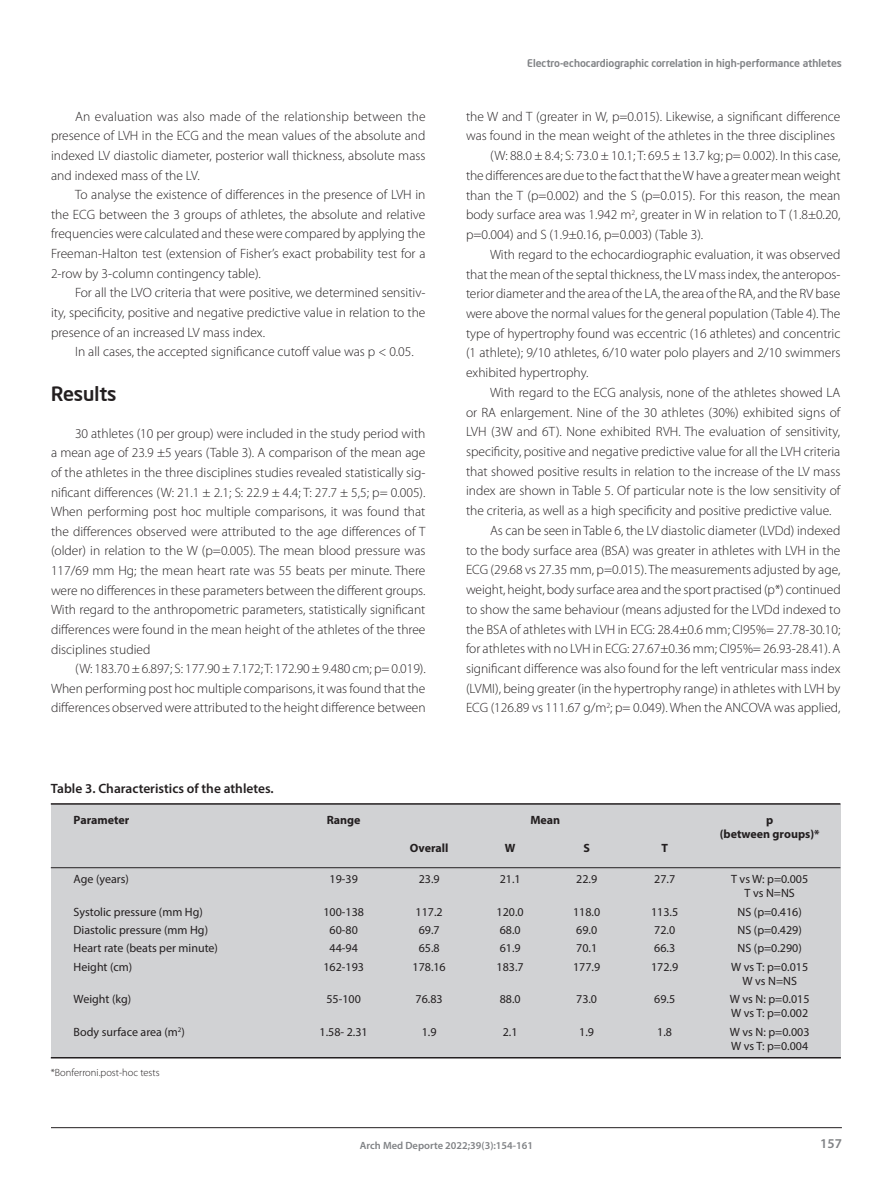
<style>
.page{position:relative;width:893px;height:1191px;background:#fff}
.page>*{position:absolute;margin:0;border:0;box-sizing:border-box;transform-origin:0 0}
.Subtítulo_1{font:500 19.5px "Neo Sans Intel";color:#231f20}
.C__de_texto{font:300 13.5px/19.6px "Myriad Pro";color:#231f20;text-align:justify}
.Titol_Taula{font:600 13.5px "Myriad Pro";color:#231f20}
.t1{font:600 13.5px "Myriad Pro";color:#808285}
.Taula_OK{font:12px/14.1px "Myriad Pro";color:#231f20;text-align:center}
.Taula_OK-2{font:700 12px/14.1px "Myriad Pro";color:#231f20;text-align:center}
.t2{font:500 10.5px "Neo Sans Intel";color:#808285}
.t3{font:600 10.5px "Myriad Pro";color:#808285}
.Peu_Taula{font:300 10.5px "Myriad Pro";color:#231f20}
</style>
<div class="page">
<hr style="left:51px;top:1127px;width:791px;height:1px;background:#231f20">
<div style="left:51px;top:803px;width:789px;height:254px;background:#d1d2d4"></div>
<hr style="left:51px;top:803px;width:789px;height:1px;background:#231f20">
<hr style="left:51px;top:867px;width:789px;height:1px;background:#231f20">
<hr style="left:51px;top:1057px;width:790px;height:1px;background:#231f20">
<p class="C__de_texto" style="left:51px;top:106px;width:376px;text-indent:24px">An evaluation was also made of the relationship between the presence of LVH in the ECG and the mean values of the absolute and indexed LV diastolic diameter, posterior wall thickness, absolute mass and indexed mass of the LV.</p>
<p class="C__de_texto" style="left:51px;top:185px;width:376px;text-indent:24px">To analyse the existence of differences in the presence of LVH in the ECG between the 3 groups of athletes, the absolute and relative frequencies were calculated and these were compared by applying the Freeman-Halton test (extension of Fisher’s exact probability test for a 2-row by 3-column contingency table).</p>
<p class="C__de_texto" style="left:51px;top:283px;width:376px;text-indent:24px">For all the LVO criteria that were positive, we determined sensitiv&shy;ity, specificity, positive and negative predictive value in relation to the presence of an increased LV mass index.</p>
<p class="C__de_texto" style="left:75px;top:342px;width:340px">In all cases, the accepted significance cutoff value was p &lt; 0.05.</p>
<p class="Subtítulo_1" style="left:51px;top:381px;width:67px">Results</p>
<p class="C__de_texto" style="left:51px;top:423px;width:376px;text-indent:24px">30 athletes (10 per group) were included in the study period with a mean age of 23.9 ±5 years (Table 3). A comparison of the mean age of the athletes in the three disciplines studies revealed statistically sig&shy;nificant differences (W: 21.1 ± 2.1; S: 22.9 ± 4.4; T: 27.7 ± 5,5; p= 0.005).<br>When performing post hoc multiple comparisons, it was found that the differences observed were attributed to the age differences of T (older) in relation to the W (p=0.005). The mean blood pressure was 117/69 mm Hg; the mean heart rate was 55 beats per minute. There were no differences in these parameters between the different groups.<br>With regard to the anthropometric parameters, statistically significant differences were found in the mean height of the athletes of the three disciplines studied</p>
<p class="C__de_texto" style="left:51px;top:659px;width:376px;text-indent:24px">(W: 183.70 ± 6.897; S: 177.90 ± 7.172; T: 172.90 ± 9.480 cm; p= 0.019).<br>When performing post hoc multiple comparisons, it was found that the differences observed were attributed to the height difference between</p>
<p class="t2" style="left:527px;top:56px;width:316px">Electro-echocardiographic correlation in high-performance athletes</p>
<p class="C__de_texto" style="left:466px;top:106px;width:376px">the W and T (greater in W, p=0.015). Likewise, a significant difference was found in the mean weight of the athletes in the three disciplines</p>
<p class="C__de_texto" style="left:466px;top:146px;width:376px;text-indent:24px">(W: 88.0 ± 8.4; S: 73.0 ± 10.1; T: 69.5 ± 13.7 kg; p= 0.002). In this case, the differences are due to the fact that the W have a greater mean weight than the T (p=0.002) and the S (p=0.015). For this reason, the mean body surface area was 1.942 m<sup>2</sup>, greater in W in relation to T (1.8±0.20, p=0.004) and S (1.9±0.16, p=0.003) (Table 3).</p>
<p class="C__de_texto" style="left:466px;top:244px;width:376px;text-indent:24px">With regard to the echocardiographic evaluation, it was observed that the mean of the septal thickness, the LV mass index, the anteropos&shy;terior diameter and the area of the LA, the area of the RA, and the RV base were above the normal values for the general population (Table 4). The type of hypertrophy found was eccentric (16 athletes) and concentric (1 athlete); 9/10 athletes, 6/10 water polo players and 2/10 swimmers exhibited hypertrophy.</p>
<p class="C__de_texto" style="left:466px;top:382px;width:376px;text-indent:24px">With regard to the ECG analysis, none of the athletes showed LA or RA enlargement. Nine of the 30 athletes (30%) exhibited signs of LVH (3W and 6T). None exhibited RVH. The evaluation of sensitivity, specificity, positive and negative predictive value for all the LVH criteria that showed positive results in relation to the increase of the LV mass index are shown in Table 5. Of particular note is the low sensitivity of the criteria, as well as a high specificity and positive predictive value.</p>
<p class="C__de_texto" style="left:466px;top:520px;width:376px;text-indent:24px">As can be seen in Table 6, the LV diastolic diameter (LVDd) indexed to the body surface area (BSA) was greater in athletes with LVH in the ECG (29.68 vs 27.35 mm, p=0.015). The measurements adjusted by age, weight, height, body surface area and the sport practised (p*) continued to show the same behaviour (means adjusted for the LVDd indexed to the BSA of athletes with LVH in ECG: 28.4±0.6 mm; CI95%= 27.78-30.10; for athletes with no LVH in ECG: 27.67±0.36 mm; CI95%= 26.93-28.41). A significant difference was also found for the left ventricular mass index (LVMI), being greater (in the hypertrophy range) in athletes with LVH by ECG (126.89 vs 111.67 g/m<sup>2</sup>; p= 0.049). When the ANCOVA was applied,</p>
<p class="Titol_Taula" style="left:51px;top:779px;width:224px">Table 3. Characteristics of the athletes.</p>
<p class="Taula_OK-2" style="left:74px;top:812px;width:57px">Parameter</p>
<p class="Taula_OK-2" style="left:327px;top:812px;width:35px">Range</p>
<p class="Taula_OK-2" style="left:530px;top:812px;width:31px">Mean</p>
<p class="Taula_OK-2" style="left:720px;top:812px;width:101px">p<br>(between groups)*</p>
<p class="Taula_OK-2" style="left:410px;top:840px;width:40px">Overall</p>
<p class="Taula_OK-2" style="left:505px;top:840px;width:12px">W</p>
<p class="Taula_OK-2" style="left:583px;top:840px;width:8px">S</p>
<p class="Taula_OK-2" style="left:661px;top:840px;width:8px">T</p>
<p class="Taula_OK" style="left:74px;top:872px;width:57px">Age (years)</p>
<p class="Taula_OK" style="left:330px;top:872px;width:30px">19-39</p>
<p class="Taula_OK" style="left:419px;top:872px;width:22px">23.9</p>
<p class="Taula_OK" style="left:500px;top:872px;width:22px">21.1</p>
<p class="Taula_OK" style="left:576px;top:872px;width:22px">22.9</p>
<p class="Taula_OK" style="left:654px;top:872px;width:22px">27.7</p>
<p class="Taula_OK" style="left:731px;top:872px;width:79px">T vs W: p=0.005<br>T vs N=NS</p>
<p class="Taula_OK" style="left:74px;top:904px;width:131px">Systolic pressure (mm Hg)</p>
<p class="Taula_OK" style="left:323px;top:904px;width:42px">100-138</p>
<p class="Taula_OK" style="left:416px;top:904px;width:29px">117.2</p>
<p class="Taula_OK" style="left:497px;top:904px;width:29px">120.0</p>
<p class="Taula_OK" style="left:573px;top:904px;width:29px">118.0</p>
<p class="Taula_OK" style="left:651px;top:904px;width:29px">113.5</p>
<p class="Taula_OK" style="left:738px;top:904px;width:66px">NS (p=0.416)</p>
<p class="Taula_OK" style="left:74px;top:922px;width:136px">Diastolic pressure (mm Hg)</p>
<p class="Taula_OK" style="left:330px;top:922px;width:30px">60-80</p>
<p class="Taula_OK" style="left:419px;top:922px;width:22px">69.7</p>
<p class="Taula_OK" style="left:500px;top:922px;width:22px">68.0</p>
<p class="Taula_OK" style="left:576px;top:922px;width:22px">69.0</p>
<p class="Taula_OK" style="left:654px;top:922px;width:22px">72.0</p>
<p class="Taula_OK" style="left:738px;top:922px;width:66px">NS (p=0.429)</p>
<p class="Taula_OK" style="left:74px;top:941px;width:146px">Heart rate (beats per minute)</p>
<p class="Taula_OK" style="left:330px;top:941px;width:30px">44-94</p>
<p class="Taula_OK" style="left:419px;top:941px;width:22px">65.8</p>
<p class="Taula_OK" style="left:500px;top:941px;width:22px">61.9</p>
<p class="Taula_OK" style="left:576px;top:941px;width:22px">70.1</p>
<p class="Taula_OK" style="left:654px;top:941px;width:22px">66.3</p>
<p class="Taula_OK" style="left:738px;top:941px;width:66px">NS (p=0.290)</p>
<p class="Taula_OK" style="left:74px;top:959px;width:60px">Height (cm)</p>
<p class="Taula_OK" style="left:323px;top:959px;width:42px">162-193</p>
<p class="Taula_OK" style="left:413px;top:959px;width:35px">178.16</p>
<p class="Taula_OK" style="left:497px;top:959px;width:29px">183.7</p>
<p class="Taula_OK" style="left:573px;top:959px;width:29px">177.9</p>
<p class="Taula_OK" style="left:651px;top:959px;width:29px">172.9</p>
<p class="Taula_OK" style="left:731px;top:959px;width:78px">W vs T: p=0.015<br>W vs N=NS</p>
<p class="Taula_OK" style="left:74px;top:992px;width:59px">Weight (kg)</p>
<p class="Taula_OK" style="left:326px;top:992px;width:36px">55-100</p>
<p class="Taula_OK" style="left:416px;top:992px;width:29px">76.83</p>
<p class="Taula_OK" style="left:500px;top:992px;width:22px">88.0</p>
<p class="Taula_OK" style="left:576px;top:992px;width:22px">73.0</p>
<p class="Taula_OK" style="left:654px;top:992px;width:22px">69.5</p>
<p class="Taula_OK" style="left:730px;top:992px;width:81px;text-align:left">W vs N: p=0.015<br>W vs T: p=0.002</p>
<p class="Taula_OK" style="left:74px;top:1024px;width:113px">Body surface area (m<sup>2</sup>)</p>
<p class="Taula_OK" style="left:320px;top:1024px;width:50px">1.58- 2.31</p>
<p class="Taula_OK" style="left:422px;top:1024px;width:16px">1.9</p>
<p class="Taula_OK" style="left:503px;top:1024px;width:16px">2.1</p>
<p class="Taula_OK" style="left:579px;top:1024px;width:16px">1.9</p>
<p class="Taula_OK" style="left:657px;top:1024px;width:16px">1.8</p>
<p class="Taula_OK" style="left:730px;top:1024px;width:81px;text-align:left">W vs N: p=0.003<br>W vs T: p=0.004</p>
<p class="Peu_Taula" style="left:51px;top:1065px;width:110px">*Bonferroni.post-hoc tests</p>
<p class="t3" style="left:360px;top:1138px;width:175px">Arch Med Deporte 2022;39(3):154-161</p>
<p class="t1" style="left:820px;top:1135px;width:23px">157</p>
</div>
